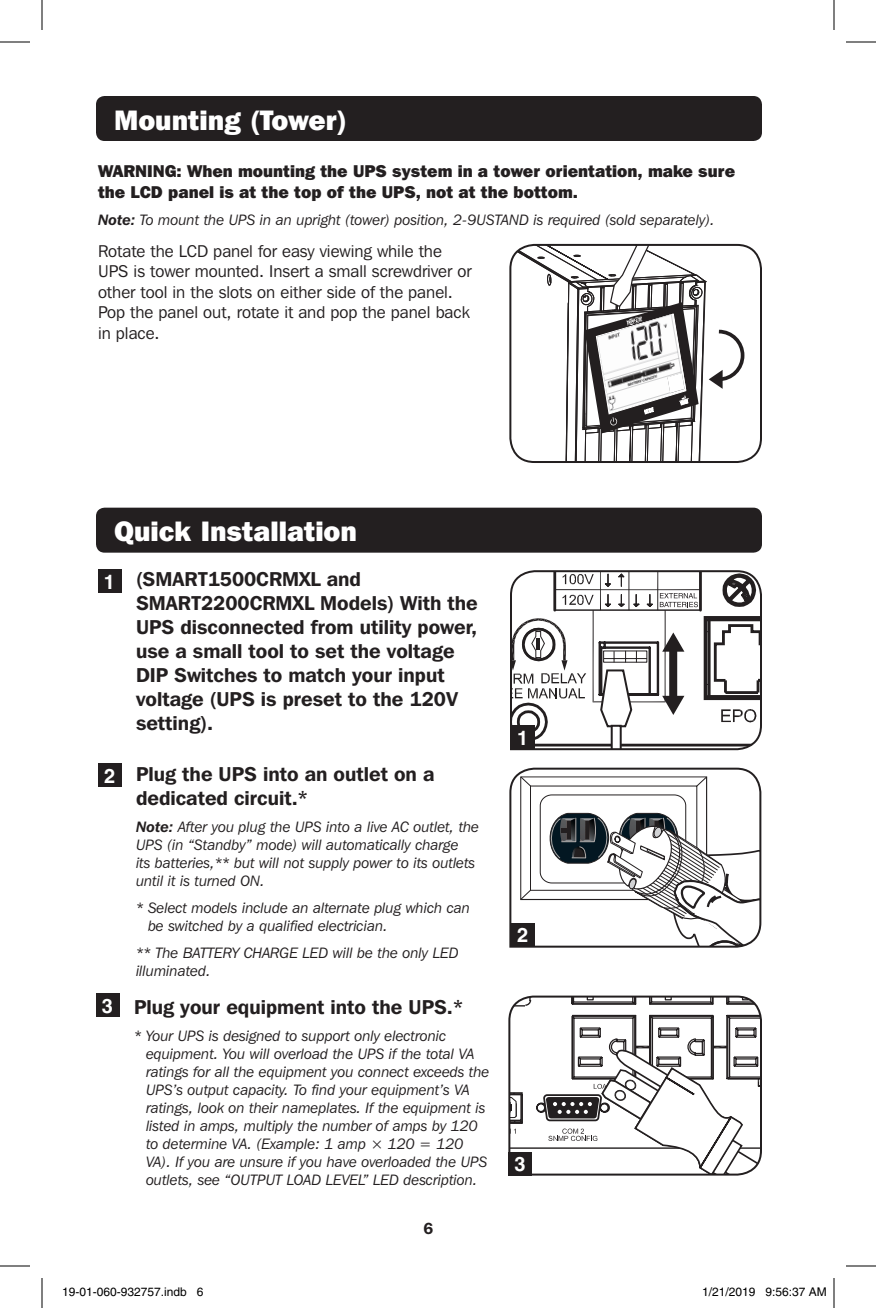
<style>
.page{position:relative;width:876px;height:1308px;background:#fff}
.page>*{position:absolute;margin:0;border:0;box-sizing:border-box;transform-origin:0 0}
.t1{font:800 28px "Franklin Gothic IT Cby BT";color:#fff}
.t2{font:600 20px/24px "Franklin Gothic IT Cby BT";color:#231f20}
.t3{font:700 20px "Helvetica";color:#fff}
.t4{font:17px/20.4px "Franklin Gothic IT Cby BT";color:#231f20}
.t5{font:800 17px/20.4px "Franklin Gothic IT Cby BT";color:#231f20}
.t6{font:600 16px "Franklin Gothic IT Cby BT";color:#231f20}
.t7{font:italic 15px/18px "Franklin Gothic IT Cby BT";color:#231f20}
.t8{font:12px "Helvetica";color:#000}
.s1{font-weight:600}
</style>
<div class="page">
<svg style="left:510px;top:245px;width:236px;height:217px"></svg>
<div style="left:509px;top:244px;width:253px;height:219px;border:2px solid #231f20;border-radius:24px"></div>
<div style="left:96px;top:96px;width:666px;height:45px;background:#231f20;border-radius:9px"></div>
<div style="left:96px;top:508px;width:666px;height:45px;background:#231f20;border-radius:9px"></div>
<div style="left:98px;top:569px;width:23px;height:24px;background:#231f20"></div>
<div style="left:98px;top:764px;width:24px;height:23px;background:#231f20"></div>
<svg style="left:509px;top:767px;width:253px;height:181px"></svg>
<div style="left:511px;top:923px;width:24px;height:23px;background:#231f20"></div>
<svg style="left:510px;top:570px;width:252px;height:181px"></svg>
<div style="left:511px;top:726px;width:23px;height:23px;background:#231f20"></div>
<svg style="left:508px;top:995px;width:254px;height:181px"></svg>
<div style="left:508px;top:1152px;width:23px;height:23px;background:#231f20"></div>
<div style="left:96px;top:994px;width:23px;height:23px;background:#231f20"></div>
<hr style="left:0;top:42px;width:30px;height:1px;background:#000">
<hr style="left:846px;top:42px;width:30px;height:1px;background:#000">
<hr style="left:0;top:1266px;width:30px;height:1px;background:#000">
<hr style="left:846px;top:1266px;width:30px;height:1px;background:#000">
<hr style="left:42px;top:0;width:1px;height:30px;background:#000">
<hr style="left:42px;top:1278px;width:1px;height:30px;background:#000">
<hr style="left:834px;top:0;width:1px;height:30px;background:#000">
<hr style="left:834px;top:1278px;width:1px;height:30px;background:#000">
<div style="left:111px;top:1288px;width:5px;height:8px;border:1px solid #fff;border-radius:50%"></div>
<div style="left:110px;top:1287px;width:7px;height:10px;border:1px solid #fff;border-radius:50%"></div>
<p class="t1" style="left:114px;top:102px;width:234px">Mounting (Tower)</p>
<p class="t5" style="left:98px;top:161px;width:639px">WARNING: When mounting the UPS system in a tower orientation, make sure the LCD panel is at the top of the UPS, not at the bottom.</p>
<p class="t7" style="left:98px;top:210px;width:618px"><span class="s1">Note:</span> To mount the UPS in an upright (tower) position, 2-9USTAND is required (sold separately).</p>
<p class="t4" style="left:98px;top:241px;width:375px">Rotate the LCD panel for easy viewing while the UPS is tower mounted. Insert a small screwdriver or other tool in the slots on either side of the panel.<br>Pop the panel out, rotate it and pop the panel back in place.</p>
<p class="t1" style="left:114px;top:514px;width:245px">Quick Installation</p>
<p class="t3" style="left:104px;top:569px;width:13px">1</p>
<p class="t3" style="left:104px;top:764px;width:13px">2</p>
<p class="t3" style="left:102px;top:994px;width:13px">3</p>
<p class="t2" style="left:136px;top:567px;width:343px">(SMART1500CRMXL and<br>SMART2200CRMXL Models) With the<br>UPS disconnected from utility power, use a small tool to set the voltage<br>DIP Switches to match your input voltage (UPS is preset to the 120V setting).</p>
<p class="t2" style="left:136px;top:762px;width:300px">Plug the UPS into an outlet on a dedicated circuit.*</p>
<p class="t7" style="left:136px;top:818px;width:345px"><span class="s1">Note:</span> After you plug the UPS into a live AC outlet, the UPS (in “Standby” mode) will automatically charge<br>its batteries,** but will not supply power to its outlets until it is turned ON.</p>
<p class="t7" style="left:148px;top:899px;width:323px;text-indent:-12px">* Select models include an alternate plug which can be switched by a qualified electrician.</p>
<p class="t7" style="left:136px;top:944px;width:324px">** The BATTERY CHARGE LED will be the only LED illuminated.</p>
<p class="t2" style="left:134px;top:994px;width:331px">Plug your equipment into the UPS.*</p>
<p class="t7" style="left:146px;top:1026px;width:345px;text-indent:-12px">* Your UPS is designed to support only electronic equipment. You will overload the UPS if the total VA ratings for all the equipment you connect exceeds the UPS’s output capacity. To find your equipment’s VA ratings, look on their nameplates. If the equipment is listed in amps, multiply the number of amps by 120 to determine VA. (Example: 1 amp × 120 = 120<br>VA). If you are unsure if you have overloaded the UPS outlets, see “OUTPUT LOAD LEVEL” LED description.</p>
<p class="t6" style="left:423px;top:1218px;width:11px">6</p>
<p class="t3" style="left:517px;top:726px;width:13px">1</p>
<p class="t3" style="left:517px;top:923px;width:13px">2</p>
<p class="t3" style="left:514px;top:1152px;width:13px">3</p>
<p class="t8" style="left:62px;top:1285px;width:143px">19-01-060-932757.indb 6</p>
<p class="t8" style="left:702px;top:1285px;width:126px">1/21/2019 9:56:37 AM</p>
</div>
